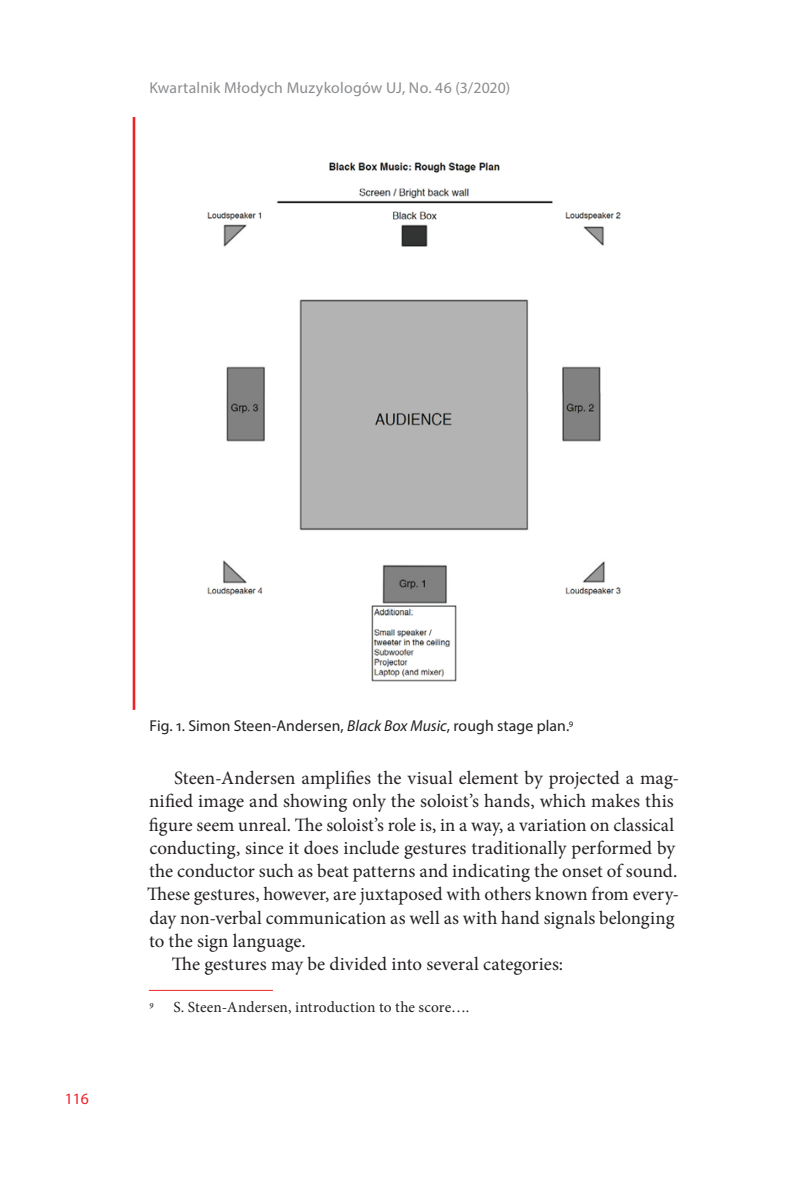
<style>
.page{position:relative;width:794px;height:1191px;background:#fff}
.page>*{position:absolute;margin:0;border:0;box-sizing:border-box;transform-origin:0 0}
.t1{font:18.9px "Minion Pro";letter-spacing:.005em;color:#231f20}
.t2{font:18.9px "Minion Pro";letter-spacing:.025em;color:#231f20}
.t3{font:15.75px "Myriad Pro";letter-spacing:.005em;color:#231f20}
.t4{font:15.75px "Myriad Pro";letter-spacing:.015em;color:#8a8c8f}
.t5{font:15.75px "Myriad Pro";color:#ee2229}
.t6{font:15.4px "Minion Pro";letter-spacing:.01em;color:#231f20}
.t7{font:8.92px "Minion Pro";color:#231f20}
.s1{font-style:italic}
</style>
<div class="page">
<hr style="left:133px;top:117px;width:2px;height:593px;background:#ee2229">
<img style="left:207px;top:162px;width:414px;height:520px">
<hr style="left:149px;top:990px;width:124px;height:1px;background:#ee2229">
<p class="t4" style="left:149px;top:78px;width:362px">Kwartalnik Młodych Muzykologów UJ, No. 46 (3/2020)</p>
<p class="t5" style="left:65px;top:1088px;width:26px">116</p>
<p class="t3" style="left:149px;top:716px;width:425px">Fig. 1. Simon Steen-Andersen, <span class="s1">Black Box Music</span>, rough stage plan.<sup>9</sup></p>
<p class="t1" style="left:174px;top:765px;width:507px">Steen-Andersen amplifies the visual element by projected a mag-</p>
<p class="t1" style="left:149px;top:788px;width:526px">nified image and showing only the soloist’s hands, which makes this</p>
<p class="t1" style="left:149px;top:812px;width:527px">figure seem unreal. The soloist’s role is, in a way, a variation on classical</p>
<p class="t1" style="left:149px;top:835px;width:527px">conducting, since it does include gestures traditionally performed by</p>
<p class="t1" style="left:149px;top:858px;width:530px">the conductor such as beat patterns and indicating the onset of sound.</p>
<p class="t2" style="left:147px;top:881px;width:533px">These gestures, however, are juxtaposed with others known from every-</p>
<p class="t1" style="left:149px;top:905px;width:526px">day non-verbal communication as well as with hand signals belonging</p>
<p class="t1" style="left:149px;top:928px;width:158px">to the sign language.</p>
<p class="t1" style="left:172px;top:951px;width:393px">The gestures may be divided into several categories:</p>
<p class="t7" style="left:149px;top:998px;width:6px">9</p>
<p class="t6" style="left:173px;top:997px;width:297px">S. Steen-Andersen, introduction to the score….</p>
</div>
